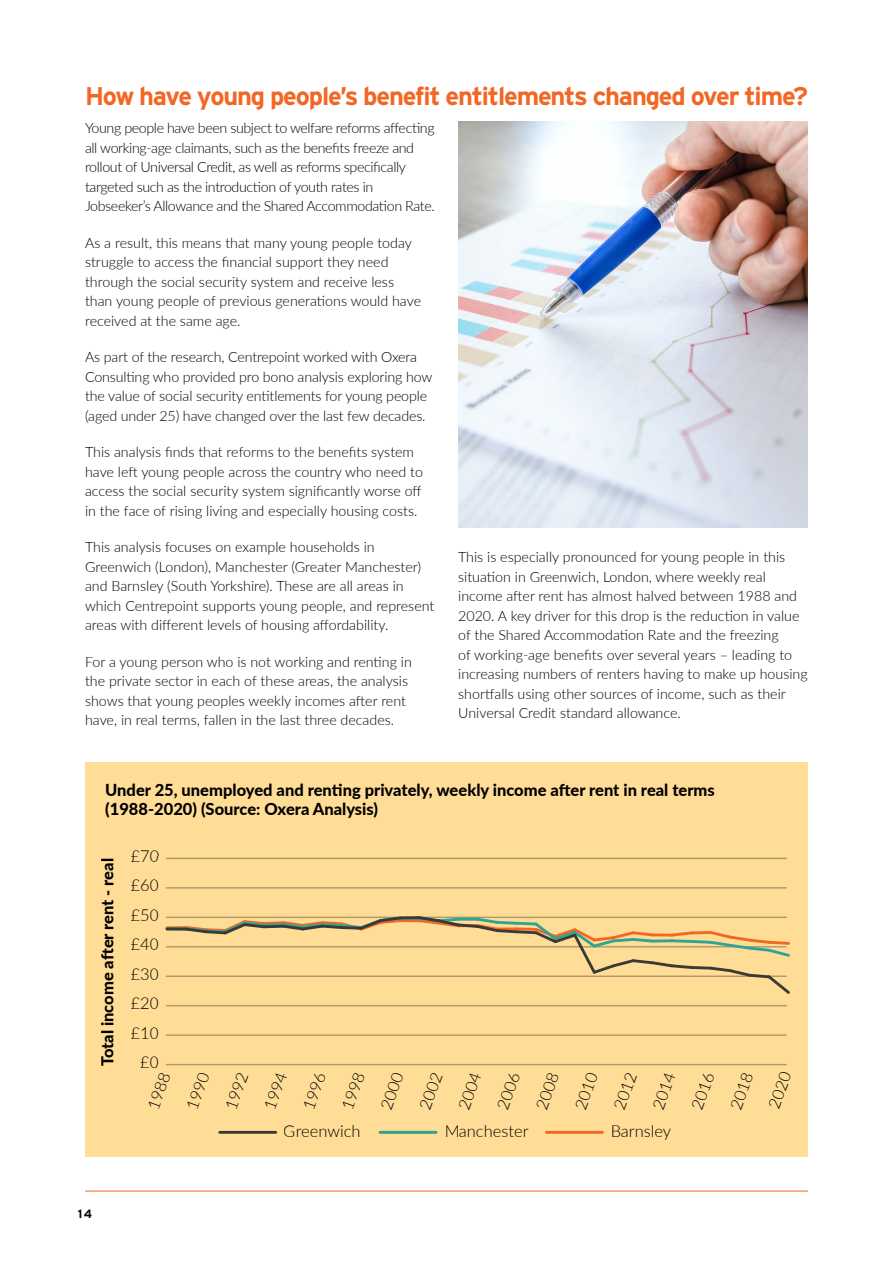
<style>
.page{position:relative;width:893px;height:1263px;background:#fff}
.page>*{position:absolute;margin:0;border:0;box-sizing:border-box;transform-origin:0 0}
.t1{font:700 25.5px "Interstate";letter-spacing:-.045em;color:#f26724}
.t2{font:800 16.5px/19.5px "Lato";color:#000}
.t3{font:300 16.5px/35.7px "Lato";color:#000}
.t4{font:300 14.25px/19.5px "Lato";color:#000}
.t5{font:300 14.25px/19.5px "Lato";letter-spacing:-.025em;color:#000}
.t6{font:700 12px "Interstate";color:#000}
</style>
<div class="page">
<div style="left:85px;top:762px;width:723px;height:395px;background:#ffdd97"></div>
<hr style="left:167px;top:1064px;width:619px;height:1px;background:#afb1b4">
<hr style="left:157px;top:858px;width:1px;height:206px;background:#afb1b4">
<hr style="left:167px;top:1034px;width:619px;height:2px;background:#afb1b4">
<hr style="left:167px;top:1005px;width:619px;height:1px;background:#afb1b4">
<hr style="left:167px;top:975px;width:619px;height:2px;background:#afb1b4">
<hr style="left:167px;top:946px;width:619px;height:1px;background:#afb1b4">
<hr style="left:167px;top:916px;width:619px;height:2px;background:#afb1b4">
<hr style="left:167px;top:887px;width:619px;height:1px;background:#afb1b4">
<hr style="left:167px;top:858px;width:619px;height:1px;background:#afb1b4">
<hr style="left:167px;top:926px;width:19px;height:3px;background:#f26724">
<hr style="left:400px;top:919px;width:19px;height:3px;background:#f26724">
<hr style="left:400px;top:917px;width:19px;height:3px;background:#2fa493">
<hr style="left:167px;top:927px;width:19px;height:3px;background:#393a36">
<svg style="left:183px;top:916px;width:220px;height:19px"></svg>
<hr style="left:400px;top:916px;width:19px;height:3px;background:#393a36">
<svg style="left:416px;top:916px;width:374px;height:78px"></svg>
<hr style="left:220px;top:1131px;width:56px;height:3px;background:#393a36">
<hr style="left:380px;top:1131px;width:56px;height:3px;background:#2fa493">
<hr style="left:546px;top:1131px;width:56px;height:3px;background:#f26724">
<img style="left:458px;top:121px;width:350px;height:406px">
<hr style="left:85px;top:1191px;width:723px;height:1px;background:#f26724">
<h1 class="t1" style="left:85px;top:82px;width:724px">How have young people’s benefit entitlements changed over time?</h1>
<p class="t5" style="left:85px;top:118px;width:351px">Young people have been subject to welfare reforms affecting all working-age claimants, such as the benefits freeze and rollout of Universal Credit, as well as reforms specifically targeted such as the introduction of youth rates in Jobseeker’s Allowance and the Shared Accommodation Rate.</p>
<p class="t4" style="left:85px;top:233px;width:338px">As a result, this means that many young people today struggle to access the financial support they need through the social security system and receive less than young people of previous generations would have received at the same age.</p>
<p class="t4" style="left:85px;top:347px;width:349px">As part of the research, Centrepoint worked with Oxera Consulting who provided pro bono analysis exploring how the value of social security entitlements for young people (aged under 25) have changed over the last few decades.</p>
<p class="t4" style="left:85px;top:442px;width:339px">This analysis finds that reforms to the benefits system have left young people across the country who need to access the social security system significantly worse off in the face of rising living and especially housing costs.</p>
<p class="t4" style="left:85px;top:537px;width:351px">This analysis focuses on example households in Greenwich (London), Manchester (Greater Manchester) and Barnsley (South Yorkshire). These are all areas in which Centrepoint supports young people, and represent areas with different levels of housing affordability.</p>
<p class="t4" style="left:85px;top:651px;width:328px">For a young person who is not working and renting in the private sector in each of these areas, the analysis shows that young peoples weekly incomes after rent have, in real terms, fallen in the last three decades.</p>
<p class="t4" style="left:458px;top:547px;width:351px">This is especially pronounced for young people in this situation in Greenwich, London, where weekly real income after rent has almost halved between 1988 and 2020. A key driver for this drop is the reduction in value of the Shared Accommodation Rate and the freezing<br>of working-age benefits over several years – leading to increasing numbers of renters having to make up housing shortfalls using other sources of income, such as their Universal Credit standard allowance.</p>
<p class="t2" style="left:105px;top:779px;width:611px">Under 25, unemployed and renting privately, weekly income after rent in real terms (1988-2020) (Source: Oxera Analysis)</p>
<p class="t2" style="left:97px;top:1066px;width:210px;rotate:-90deg">Total income after rent - real</p>
<p class="t3" style="left:131px;top:838px;width:30px">£70</p>
<p class="t3" style="left:131px;top:867px;width:30px">£60</p>
<p class="t3" style="left:131px;top:896px;width:30px">£50</p>
<p class="t3" style="left:131px;top:926px;width:30px">£40</p>
<p class="t3" style="left:131px;top:955px;width:30px">£30</p>
<p class="t3" style="left:131px;top:985px;width:30px">£20</p>
<p class="t3" style="left:131px;top:1014px;width:30px">£10</p>
<p class="t3" style="left:140px;top:1044px;width:21px">£0</p>
<p class="t3" style="left:135px;top:1102px;width:40px;rotate:-70deg">1988</p>
<p class="t3" style="left:174px;top:1102px;width:40px;rotate:-70deg">1990</p>
<p class="t3" style="left:213px;top:1102px;width:40px;rotate:-70deg">1992</p>
<p class="t3" style="left:252px;top:1102px;width:40px;rotate:-70deg">1994</p>
<p class="t3" style="left:290px;top:1102px;width:40px;rotate:-70deg">1996</p>
<p class="t3" style="left:329px;top:1102px;width:40px;rotate:-70deg">1998</p>
<p class="t3" style="left:368px;top:1102px;width:40px;rotate:-70deg">2000</p>
<p class="t3" style="left:407px;top:1102px;width:40px;rotate:-70deg">2002</p>
<p class="t3" style="left:446px;top:1102px;width:40px;rotate:-70deg">2004</p>
<p class="t3" style="left:485px;top:1102px;width:40px;rotate:-70deg">2006</p>
<p class="t3" style="left:524px;top:1102px;width:40px;rotate:-70deg">2008</p>
<p class="t3" style="left:562px;top:1102px;width:40px;rotate:-70deg">2010</p>
<p class="t3" style="left:601px;top:1102px;width:40px;rotate:-70deg">2012</p>
<p class="t3" style="left:640px;top:1102px;width:40px;rotate:-70deg">2014</p>
<p class="t3" style="left:679px;top:1102px;width:40px;rotate:-70deg">2016</p>
<p class="t3" style="left:722px;top:1090px;width:40px;text-indent:-13px;rotate:-70deg">2018<br>2020</p>
<p class="t3" style="left:284px;top:1113px;width:78px">Greenwich</p>
<p class="t3" style="left:444px;top:1113px;width:86px">Manchester</p>
<p class="t3" style="left:611px;top:1113px;width:62px">Barnsley</p>
<p class="t6" style="left:78px;top:1206px;width:16px">14</p>
</div>
